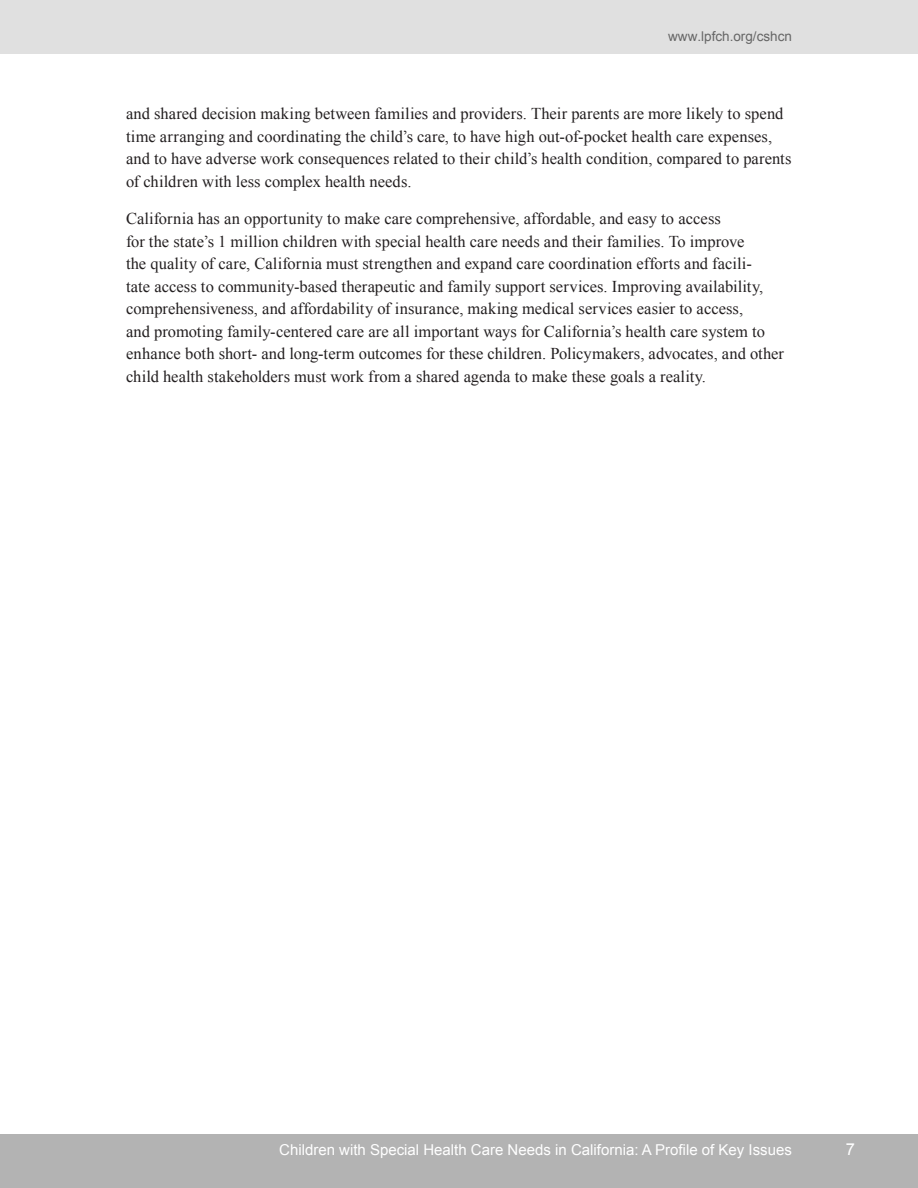
<style>
.page{position:relative;width:918px;height:1188px;background:#fff}
.page>*{position:absolute;margin:0;border:0;box-sizing:border-box;transform-origin:0 0}
.body_text{font:16.5px/22.5px "Times New Roman";letter-spacing:.005em;color:#231f20}
.t1{font:16.5px "Arial";color:#fff}
.t2{font:15px "Arial";color:#fff}
.t3{font:13.5px "Arial";color:#666}
</style>
<div class="page">
<div style="left:0;top:0;width:918px;height:54px;background:#e0e0e0"></div>
<div style="left:0;top:1134px;width:918px;height:54px;background:#b3b3b3"></div>
<p class="t3" style="left:668px;top:28px;width:125px">www.lpfch.org/cshcn</p>
<p class="body_text" style="left:126px;top:102px;width:667px">and shared decision making between families and providers. Their parents are more likely to spend time arranging and coordinating the child’s care, to have high out-of-pocket health care expenses, and to have adverse work consequences related to their child’s health condition, compared to parents of children with less complex health needs.</p>
<p class="body_text" style="left:126px;top:207px;width:660px">California has an opportunity to make care comprehensive, affordable, and easy to access<br>for the state’s 1 million children with special health care needs and their families. To improve<br>the quality of care, California must strengthen and expand care coordination efforts and facili-<br>tate access to community-based therapeutic and family support services. Improving availability, comprehensiveness, and affordability of insurance, making medical services easier to access,<br>and promoting family-centered care are all important ways for California’s health care system to enhance both short- and long-term outcomes for these children. Policymakers, advocates, and other child health stakeholders must work from a shared agenda to make these goals a reality.</p>
<p class="t2" style="left:279px;top:1140px;width:514px">Children with Special Health Care Needs in California: A Profile of Key Issues</p>
<p class="t1" style="left:846px;top:1138px;width:11px">7</p>
</div>
